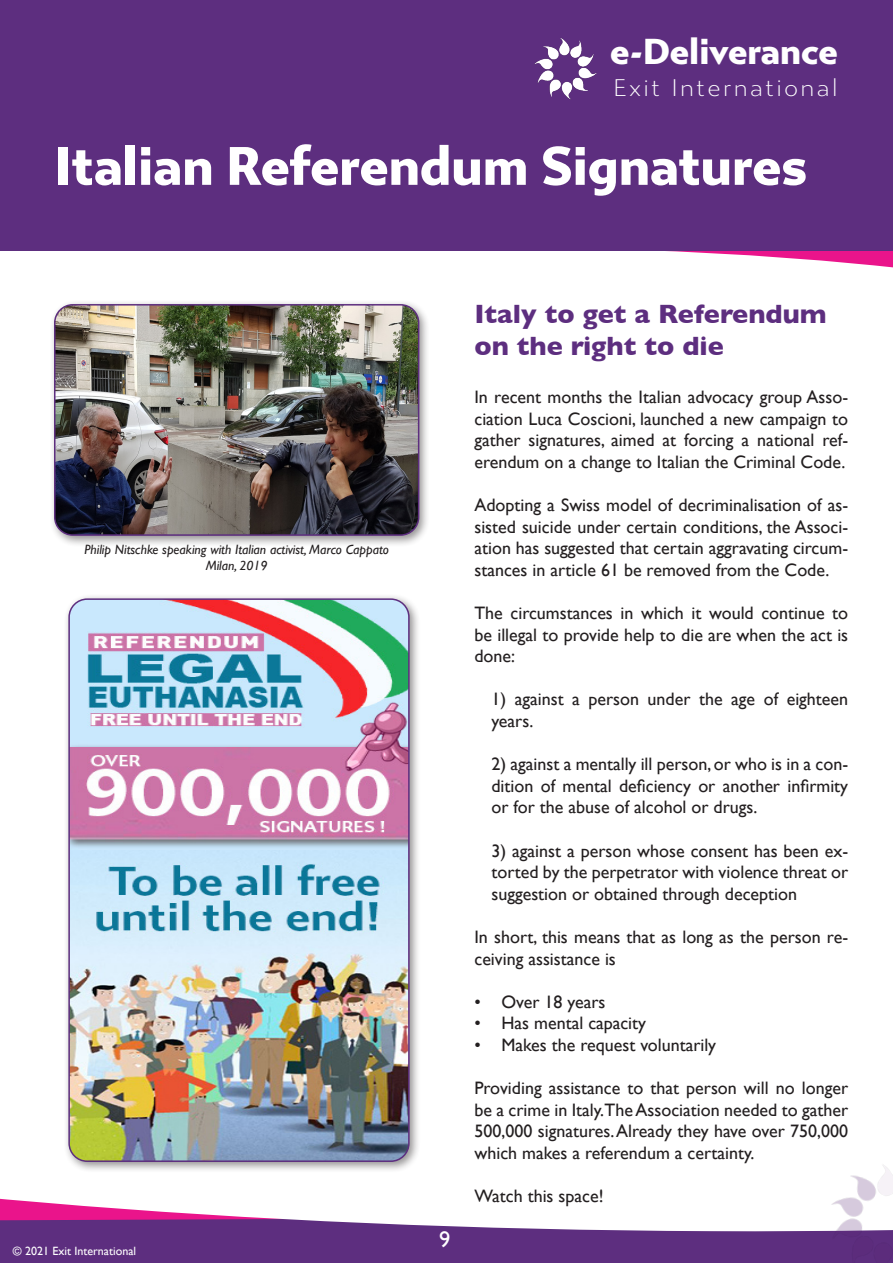
<style>
.page{position:relative;width:893px;height:1263px;background:#fff}
.page>*{position:absolute;margin:0;border:0;box-sizing:border-box;transform-origin:0 0}
.t1{font:900 54px "Gibbs";color:#fff}
.t2{font:900 36px "Gibbs";color:#fff}
.t3{font:700 27px "Gill Sans";color:#5d2e7f}
.t4{font:300 24px "Gibbs";letter-spacing:.1em;color:#fff}
.t5{font:22.5px "Gill Sans";color:#fff}
.t6{font:18px/21.6px "Gill Sans";color:#231f20;text-align:justify}
.t7{font:italic 13.5px "Gill Sans";color:#231f20}
.t8{font:12px "Gill Sans";color:#fff}
</style>
<div class="page">
<div style="left:0;top:0;width:892px;height:251px;background:#5d2e7f"></div>
<img style="left:534px;top:38px;width:63px;height:62px">
<div style="left:0;top:1240px;width:821px;height:23px;background:#5d2e7f"></div>
<svg style="left:0;top:1198px;width:821px;height:42px"></svg>
<img style="left:821px;top:1165px;width:72px;height:98px">
<div style="left:49px;top:299px;width:382px;height:248px;background:#231f20;opacity:.48"></div>
<img style="left:55px;top:305px;width:364px;height:230px">
<div style="left:54px;top:304px;width:365px;height:232px;border:2px solid #5d2e7f;border-radius:18px"></div>
<div style="left:63px;top:593px;width:358px;height:580px;background:#231f20;opacity:.48"></div>
<img style="left:69px;top:599px;width:340px;height:562px">
<div style="left:68px;top:598px;width:342px;height:564px;border:2px solid #5d2e7f;border-radius:18px"></div>
<h2 class="t2" style="left:610px;top:31px;width:229px">e-Deliverance</h2>
<h3 class="t4" style="left:613px;top:74px;width:226px">Exit International</h3>
<p class="t1" style="left:54px;top:135px;width:754px">Italian Referendum Signatures</p>
<p class="t7" style="left:84px;top:541px;width:306px">Philip Nitschke speaking with Italian activist, Marco Cappato</p>
<p class="t7" style="left:206px;top:557px;width:63px">Milan, 2019</p>
<p class="t8" style="left:13px;top:1243px;width:125px">© 2021 Exit International</p>
<p class="t5" style="left:439px;top:1226px;width:13px">9</p>
<p class="t3" style="left:474px;top:292px;width:354px">Italy to get a Referendum</p>
<p class="t3" style="left:474px;top:324px;width:251px">on the right to die</p>
<p class="t6" style="left:474px;top:386px;width:375px">In recent months the Italian advocacy group Asso&shy;ciation Luca Coscioni, launched a new campaign to gather signatures, aimed at forcing a national ref&shy;erendum on a change to Italian the Criminal Code.</p>
<p class="t6" style="left:474px;top:494px;width:375px">Adopting a Swiss model of decriminalisation of as&shy;sisted suicide under certain conditions, the Associ&shy;ation has suggested that certain aggravating circum&shy;stances in article 61 be removed from the Code.</p>
<p class="t6" style="left:474px;top:602px;width:375px">The circumstances in which it would continue to be illegal to provide help to die are when the act is done:</p>
<p class="t6" style="left:491px;top:688px;width:358px">1) against a person under the age of eighteen years.</p>
<p class="t6" style="left:491px;top:753px;width:358px">2) against a mentally ill person, or who is in a con&shy;dition of mental deficiency or another infirmity or for the abuse of alcohol or drugs.</p>
<p class="t6" style="left:491px;top:839px;width:358px">3) against a person whose consent has been ex&shy;torted by the perpetrator with violence threat or suggestion or obtained through deception</p>
<p class="t6" style="left:474px;top:926px;width:375px">In short, this means that as long as the person re&shy;ceiving assistance is</p>
<p class="t6" style="left:474px;top:991px;width:132px">• Over 18 years</p>
<p class="t6" style="left:474px;top:1012px;width:173px">• Has mental capacity</p>
<p class="t6" style="left:474px;top:1034px;width:243px">• Makes the request voluntarily</p>
<p class="t6" style="left:474px;top:1077px;width:375px">Providing assistance to that person will no longer be a crime in Italy.The Association needed to gather 500,000 signatures. Already they have over 750,000 which makes a referendum a certainty.</p>
<p class="t6" style="left:474px;top:1185px;width:131px">Watch this space!</p>
</div>
